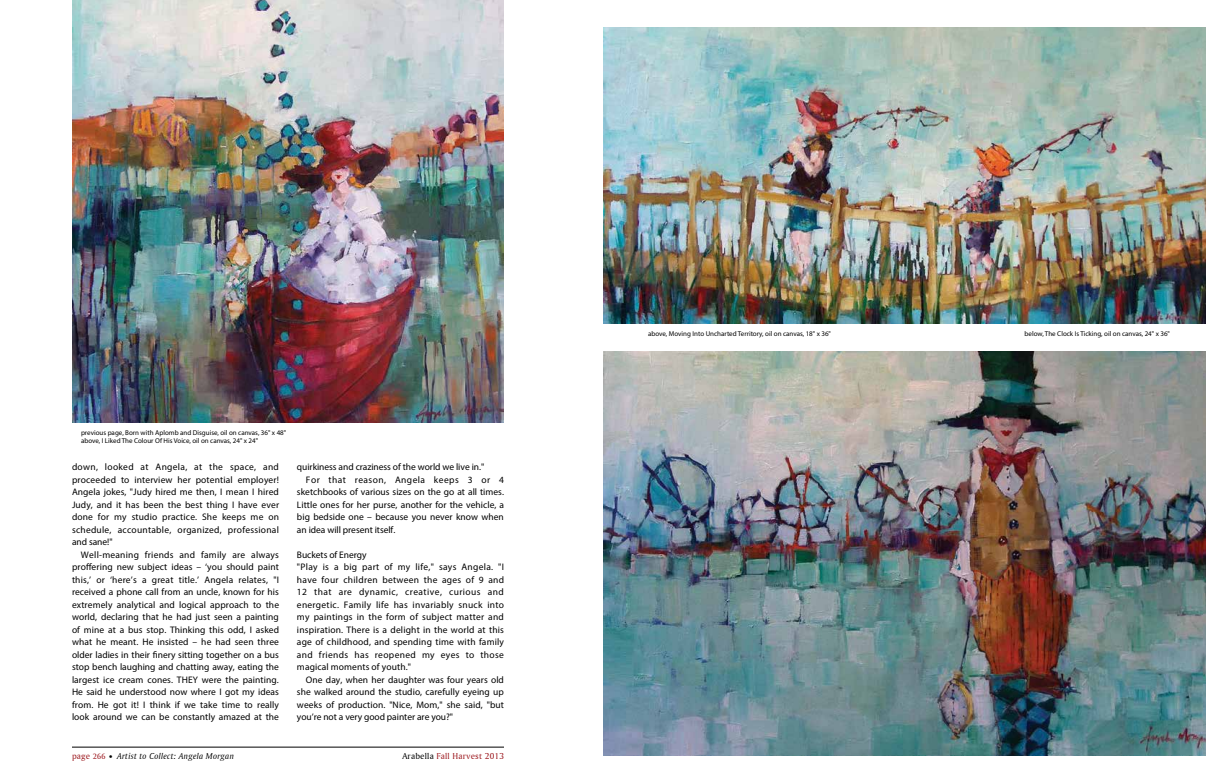
<style>
.page{position:relative;width:1206px;height:783px;background:#fff}
.page>*{position:absolute;margin:0;border:0;box-sizing:border-box;transform-origin:0 0}
.t1{font:9.5px/12.5px "Myriad Pro";letter-spacing:.02em;color:#000;text-align:justify}
.t2{font:9.5px "Myriad Pro";letter-spacing:-.005em;color:#000}
.t3{font:9.5px "Myriad Pro";color:#000}
.t4{font:9.5px "Myriad Pro";letter-spacing:.045em;color:#000}
.t5{font:9px "Amerigo BT Italic A";letter-spacing:.025em;color:#000}
.t6{font:9px "Amerigo BT Roman A";letter-spacing:.025em;color:#9e1c22}
.t7{font:7px/8.4px "Myriad Pro";color:#000}
.s1{font-family:"Amerigo BT Roman A";color:#9e1c22}
.s2{font-family:"Amerigo BT Roman A";font-size:8px;color:#9e1c22}
.s3{font-family:"Amerigo BT Roman A"}
.s4{color:#000}
</style>
<div class="page">
<hr style="left:72px;top:747px;width:432px;height:1px;background:#000">
<img style="left:72px;top:0;width:432px;height:423px">
<img style="left:603px;top:27px;width:603px;height:297px">
<img style="left:603px;top:351px;width:603px;height:405px">
<p class="t7" style="left:81px;top:428px;width:207px">previous page, Born with Aplomb and Disguise, oil on canvas, 36" x 48" above, I Liked The Colour Of His Voice, oil on canvas, 24" x 24"</p>
<p class="t1" style="left:72px;top:461px;width:209px">down, looked at Angela, at the space, and proceeded to interview her potential employer!<br>Angela jokes, "Judy hired me then, I mean I hired Judy, and it has been the best thing I have ever done for my studio practice. She keeps me on schedule, accountable, organized, professional and sane!"</p>
<p class="t1" style="left:72px;top:548px;width:209px;text-indent:9px">Well-meaning friends and family are always proffering new subject ideas – ‘you should paint this,’ or ‘here’s a great title.’ Angela relates, "I received a phone call from an uncle, known for his extremely analytical and logical approach to the world, declaring that he had just seen a painting of mine at a bus stop. Thinking this odd, I asked what he meant. He insisted – he had seen three older ladies in their finery sitting together on a bus stop bench laughing and chatting away, eating the largest ice cream cones. THEY were the painting.<br>He said he understood now where I got my ideas from. He got it! I think if we take time to really look around we can be constantly amazed at the</p>
<p class="t2" style="left:297px;top:461px;width:189px">quirkiness and craziness of the world we live in."</p>
<p class="t4" style="left:306px;top:474px;width:199px">For that reason, Angela keeps 3 or 4</p>
<p class="t3" style="left:297px;top:486px;width:209px">sketchbooks of various sizes on the go at all times.</p>
<p class="t1" style="left:297px;top:498px;width:209px">Little ones for her purse, another for the vehicle, a</p>
<p class="t1" style="left:297px;top:511px;width:208px">big bedside one – because you never know when</p>
<p class="t2" style="left:297px;top:524px;width:100px">an idea will present itself.</p>
<p class="t1" style="left:297px;top:548px;width:209px;text-align:left">Buckets of Energy<br>"Play is a big part of my life," says Angela. "I have four children between the ages of 9 and 12 that are dynamic, creative, curious and energetic. Family life has invariably snuck into my paintings in the form of subject matter and inspiration. There is a delight in the world at this age of childhood, and spending time with family and friends has reopened my eyes to those magical moments of youth."</p>
<p class="t1" style="left:297px;top:673px;width:209px;text-indent:9px">One day, when her daughter was four years old she walked around the studio, carefully eyeing up weeks of production. "Nice, Mom," she said, "but you’re not a very good painter are you?"</p>
<p class="t5" style="left:72px;top:751px;width:164px"><span class="s1">page</span> <span class="s2">266</span> <span class="s3">•</span> Artist to Collect: Angela Morgan</p>
<p class="t6" style="left:402px;top:751px;width:103px"><span class="s4">Arabella</span> Fall Harvest 2013</p>
<p class="t7" style="left:648px;top:329px;width:185px">above, Moving Into Uncharted Territory, oil on canvas, 18" x 36"</p>
<p class="t7" style="left:1025px;top:329px;width:147px">below, The Clock Is Ticking, oil on canvas, 24" x 36"</p>
</div>
